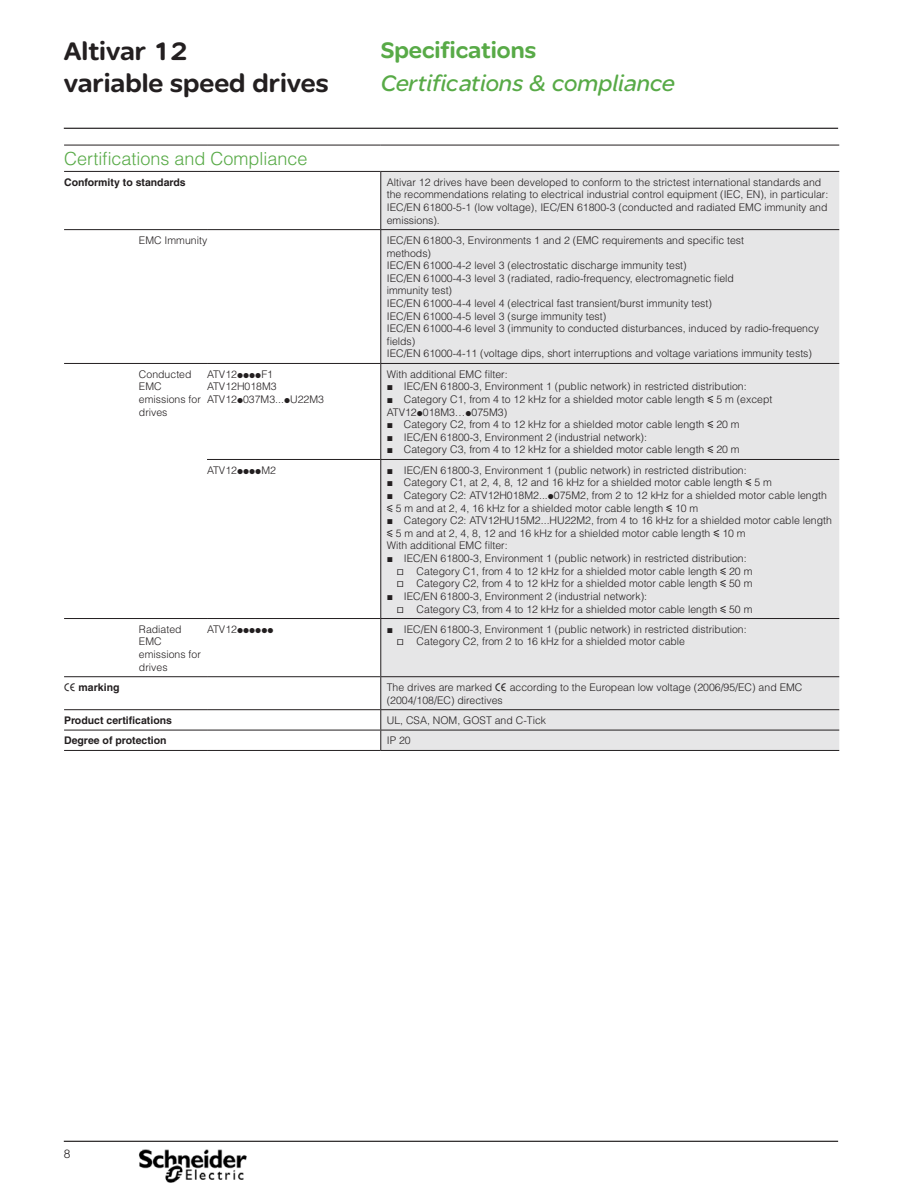
<style>
.page{position:relative;width:919px;height:1187px;background:#fff}
.page>*{position:absolute;margin:0;border:0;box-sizing:border-box;transform-origin:0 0}
.t1{font:700 27px/32.4px "SE Optimist";color:#231f20}
.t2{font:italic 24px "SE Optimist";color:#58aa47}
.t3{font:700 24px "SE Optimist";color:#58aa47}
.t4{font:300 18px "Helvetica";color:#58aa47}
.t5{font:300 12px "Helvetica";color:#231f20}
.t6{font:300 10.5px/12.6px "Helvetica";color:#231f20}
.t7{font:700 10.5px "Helvetica";color:#231f20}
.t8{font:10.5px "Graph Schneider";color:#231f20}
.s1{font-family:"Graph Schneider";font-weight:400}
.s2{font-family:"Times New Roman";font-weight:400}
.s3{font-family:"Helvetica";font-weight:300}
</style>
<div class="page">
<hr style="left:64px;top:128px;width:774px;height:1px;background:#231f20">
<hr style="left:64px;top:1140px;width:774px;height:1px;background:#231f20">
<img style="left:138px;top:1149px;width:109px;height:33px">
<div style="left:381px;top:172px;width:458px;height:578px;background:#e6e6e7"></div>
<hr style="left:64px;top:145px;width:143px;height:1px;background:#231f20">
<hr style="left:207px;top:145px;width:174px;height:1px;background:#231f20">
<hr style="left:381px;top:145px;width:458px;height:1px;background:#231f20">
<hr style="left:64px;top:171px;width:143px;height:1px;background:#231f20">
<hr style="left:207px;top:171px;width:174px;height:1px;background:#231f20">
<hr style="left:381px;top:171px;width:458px;height:1px;background:#231f20">
<hr style="left:64px;top:229px;width:143px;height:1px;background:#231f20">
<hr style="left:207px;top:229px;width:174px;height:1px;background:#231f20">
<hr style="left:381px;top:229px;width:458px;height:1px;background:#231f20">
<hr style="left:64px;top:363px;width:143px;height:1px;background:#231f20">
<hr style="left:207px;top:363px;width:174px;height:1px;background:#231f20">
<hr style="left:381px;top:363px;width:458px;height:1px;background:#231f20">
<hr style="left:207px;top:459px;width:174px;height:1px;background:#231f20">
<hr style="left:381px;top:459px;width:458px;height:1px;background:#231f20">
<hr style="left:64px;top:618px;width:143px;height:1px;background:#231f20">
<hr style="left:207px;top:618px;width:174px;height:1px;background:#231f20">
<hr style="left:381px;top:618px;width:458px;height:1px;background:#231f20">
<hr style="left:64px;top:676px;width:143px;height:1px;background:#231f20">
<hr style="left:207px;top:676px;width:174px;height:1px;background:#231f20">
<hr style="left:381px;top:676px;width:458px;height:1px;background:#231f20">
<hr style="left:64px;top:709px;width:143px;height:1px;background:#231f20">
<hr style="left:207px;top:709px;width:174px;height:1px;background:#231f20">
<hr style="left:381px;top:709px;width:458px;height:1px;background:#231f20">
<hr style="left:64px;top:729px;width:143px;height:1px;background:#231f20">
<hr style="left:207px;top:729px;width:174px;height:1px;background:#231f20">
<hr style="left:381px;top:729px;width:458px;height:1px;background:#231f20">
<hr style="left:64px;top:750px;width:143px;height:1px;background:#231f20">
<hr style="left:207px;top:750px;width:174px;height:1px;background:#231f20">
<hr style="left:381px;top:750px;width:458px;height:1px;background:#231f20">
<hr style="left:380px;top:172px;width:1px;height:57px;background:#231f20">
<hr style="left:380px;top:230px;width:1px;height:133px;background:#231f20">
<hr style="left:380px;top:364px;width:1px;height:95px;background:#231f20">
<hr style="left:380px;top:460px;width:1px;height:158px;background:#231f20">
<hr style="left:380px;top:619px;width:1px;height:57px;background:#231f20">
<hr style="left:380px;top:677px;width:1px;height:32px;background:#231f20">
<svg style="left:380px;top:710px;width:1px;height:40px"></svg>
<h1 class="t1" style="left:64px;top:37px;width:266px">Altivar 12<br>variable speed drives</h1>
<h2 class="t3" style="left:381px;top:41px;width:157px">Specifications</h2>
<h2 class="t2" style="left:381px;top:70px;width:295px">Certifications &amp; compliance</h2>
<h3 class="t4" style="left:64px;top:152px;width:245px">Certifications and Compliance</h3>
<p class="t7" style="left:64px;top:178px;width:123px">Conformity to standards</p>
<p class="t6" style="left:387px;top:177px;width:443px">Altivar 12 drives have been developed to conform to the strictest international standards and the recommendations relating to electrical industrial control equipment (IEC, EN), in particular:<br>IEC/EN 61800-5-1 (low voltage), IEC/EN 61800-3 (conducted and radiated EMC immunity and emissions).</p>
<p class="t6" style="left:139px;top:235px;width:70px">EMC Immunity</p>
<p class="t6" style="left:387px;top:235px;width:434px">IEC/EN 61800-3, Environments 1 and 2 (EMC requirements and specific test<br>methods)<br>IEC/EN 61000-4-2 level 3 (electrostatic discharge immunity test)<br>IEC/EN 61000-4-3 level 3 (radiated, radio-frequency, electromagnetic field<br>immunity test)<br>IEC/EN 61000-4-4 level 4 (electrical fast transient/burst immunity test)<br>IEC/EN 61000-4-5 level 3 (surge immunity test)<br>IEC/EN 61000-4-6 level 3 (immunity to conducted disturbances, induced by radio-frequency fields)<br>IEC/EN 61000-4-11 (voltage dips, short interruptions and voltage variations immunity tests)</p>
<p class="t6" style="left:139px;top:369px;width:63px">Conducted<br>EMC emissions for drives</p>
<p class="t6" style="left:207px;top:369px;width:118px">ATV12<span class="s1">pppp</span>F1<br>ATV12H018M3<br>ATV12<span class="s1">p</span>037M3...<span class="s1">p</span>U22M3</p>
<p class="t6" style="left:387px;top:369px;width:122px">With additional EMC filter:</p>
<p class="t6" style="left:387px;top:381px;width:361px"><span class="s2">-</span> IEC/EN 61800-3, Environment 1 (public network) in restricted distribution:</p>
<p class="t6" style="left:387px;top:394px;width:387px"><span class="s2">-</span> Category C1, from 4 to 12 kHz for a shielded motor cable length <span class="s1">y</span> 5 m (except<br>ATV12<span class="s1">p</span>018M3…<span class="s1">p</span>075M3)</p>
<p class="t6" style="left:387px;top:419px;width:354px"><span class="s2">-</span> Category C2, from 4 to 12 kHz for a shielded motor cable length <span class="s1">y</span> 20 m</p>
<p class="t6" style="left:387px;top:432px;width:262px"><span class="s2">-</span> IEC/EN 61800-3, Environment 2 (industrial network):</p>
<p class="t6" style="left:387px;top:444px;width:354px"><span class="s2">-</span> Category C3, from 4 to 12 kHz for a shielded motor cable length <span class="s1">y</span> 20 m</p>
<p class="t6" style="left:207px;top:465px;width:70px">ATV12<span class="s1">pppp</span>M2</p>
<p class="t6" style="left:387px;top:465px;width:361px"><span class="s2">-</span> IEC/EN 61800-3, Environment 1 (public network) in restricted distribution:</p>
<p class="t6" style="left:387px;top:477px;width:387px"><span class="s2">-</span> Category C1, at 2, 4, 8, 12 and 16 kHz for a shielded motor cable length <span class="s1">y</span> 5 m</p>
<p class="t6" style="left:387px;top:490px;width:441px"><span class="s2">-</span> Category C2: ATV12H018M2...<span class="s1">p</span>075M2, from 2 to 12 kHz for a shielded motor cable length <span class="s1">y</span> 5 m and at 2, 4, 16 kHz for a shielded motor cable length <span class="s1">y</span> 10 m</p>
<p class="t6" style="left:387px;top:515px;width:446px"><span class="s2">-</span> Category C2: ATV12HU15M2...HU22M2, from 4 to 16 kHz for a shielded motor cable length <span class="s1">y</span> 5 m and at 2, 4, 8, 12 and 16 kHz for a shielded motor cable length <span class="s1">y</span> 10 m<br>With additional EMC filter:</p>
<p class="t6" style="left:397px;top:553px;width:357px;text-indent:-10px"><span class="s2">-</span> IEC/EN 61800-3, Environment 1 (public network) in restricted distribution: <span class="s1">v</span> Category C1, from 4 to 12 kHz for a shielded motor cable length <span class="s1">y</span> 20 m <span class="s1">v</span> Category C2, from 4 to 12 kHz for a shielded motor cable length <span class="s1">y</span> 50 m</p>
<p class="t6" style="left:397px;top:591px;width:357px;text-indent:-10px"><span class="s2">-</span> IEC/EN 61800-3, Environment 2 (industrial network):<br><span class="s1">v</span> Category C3, from 4 to 12 kHz for a shielded motor cable length <span class="s1">y</span> 50 m</p>
<p class="t6" style="left:139px;top:624px;width:63px">Radiated<br>EMC emissions for drives</p>
<p class="t8" style="left:207px;top:623px;width:68px"><span class="s3">ATV12</span>pppppp</p>
<p class="t6" style="left:397px;top:624px;width:351px;text-indent:-10px"><span class="s2">-</span> IEC/EN 61800-3, Environment 1 (public network) in restricted distribution: <span class="s1">v</span> Category C2, from 2 to 16 kHz for a shielded motor cable</p>
<p class="t7" style="left:64px;top:683px;width:57px"><span class="s1">e</span> marking</p>
<p class="t6" style="left:387px;top:682px;width:417px">The drives are marked <span class="s1">e</span> according to the European low voltage (2006/95/EC) and EMC (2004/108/EC) directives</p>
<p class="t7" style="left:64px;top:716px;width:109px">Product certifications</p>
<p class="t6" style="left:387px;top:715px;width:161px">UL, CSA, NOM, GOST and C-Tick</p>
<p class="t7" style="left:64px;top:736px;width:104px">Degree of protection</p>
<p class="t6" style="left:387px;top:735px;width:25px">IP 20</p>
<p class="t5" style="left:64px;top:1149px;width:8px">8</p>
</div>
